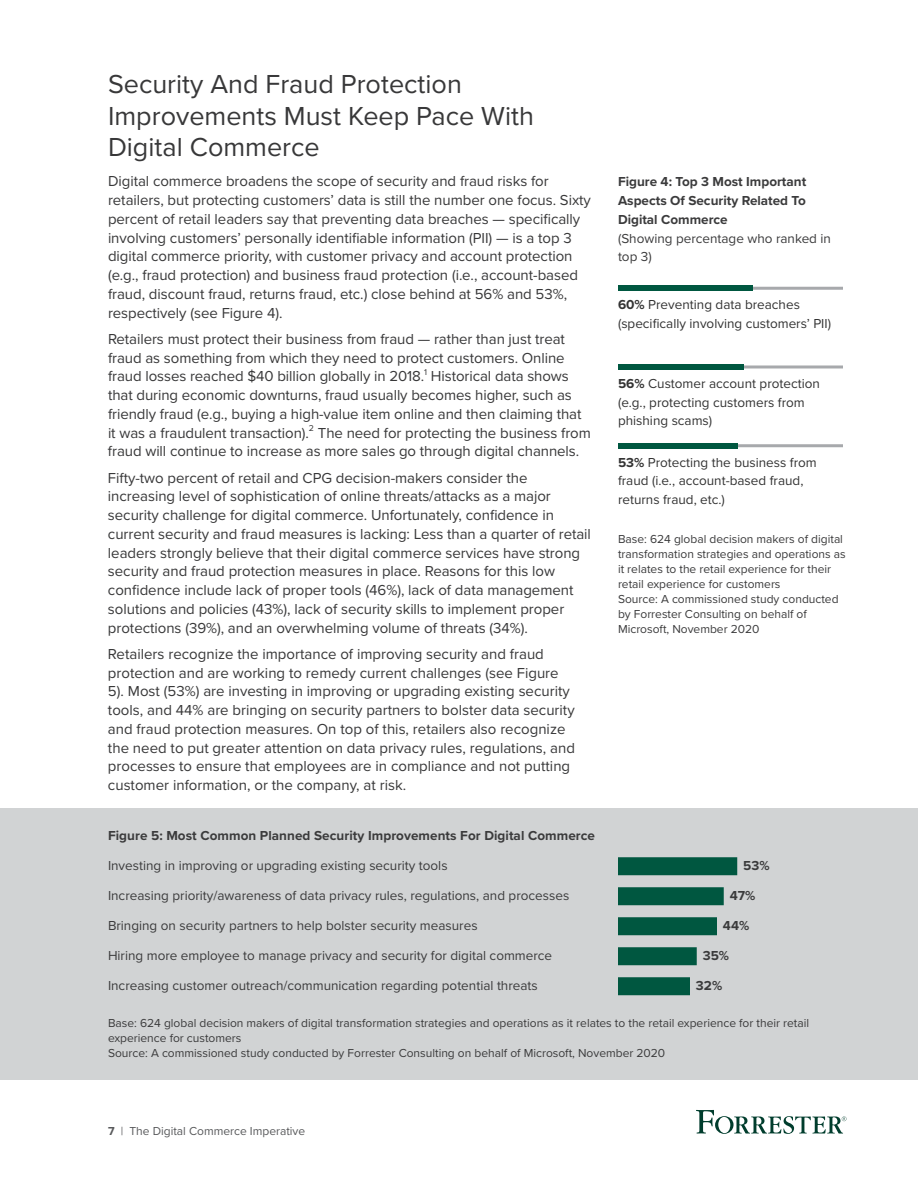
<style>
.page{position:relative;width:918px;height:1188px;background:#fff}
.page>*{position:absolute;margin:0;border:0;box-sizing:border-box;transform-origin:0 0}
.t1{font:27px/31.5px "Proxima Nova";color:#383839}
.t2{font:15px/18.8px "Proxima Nova";letter-spacing:-.005em;color:#383839}
.t3{font:13.5px/18.8px "Proxima Nova";color:#3b3b3c}
.t4{font:13.5px/18.8px "Proxima Nova";color:#333}
.t5{font:700 13.5px/18.8px "Proxima Nova";letter-spacing:.005em;color:#3b3b3c;text-align:justify}
.t6{font:12px/15px "Proxima Nova";color:#3b3b3c}
.t7{font:12px "Proxima Nova";color:#58595b}
.s1{font-weight:700}
</style>
<div class="page">
<svg style="left:696px;top:1110px;width:150px;height:24px"></svg>
<div style="left:0;top:808px;width:918px;height:272px;background:#d1d3d4"></div>
<svg style="left:618px;top:857px;width:120px;height:19px;background:#0c5e48"></svg>
<svg style="left:618px;top:887px;width:106px;height:19px;background:#0b5d48"></svg>
<svg style="left:618px;top:917px;width:99px;height:19px;background:#0b5d47"></svg>
<svg style="left:618px;top:947px;width:79px;height:19px;background:#0b5d48"></svg>
<svg style="left:618px;top:977px;width:72px;height:19px"></svg>
<hr style="left:618px;top:287px;width:225px;height:3px;background:#a7a9ac">
<div style="left:618px;top:285px;width:135px;height:6px;background:#005740"></div>
<hr style="left:618px;top:365px;width:225px;height:3px;background:#a7a9ac">
<div style="left:618px;top:364px;width:126px;height:6px;background:#005740"></div>
<hr style="left:618px;top:444px;width:225px;height:3px;background:#a7a9ac">
<div style="left:618px;top:443px;width:119px;height:6px;background:#005740"></div>
<h1 class="t1" style="left:108px;top:67px;width:428px">Security And Fraud Protection<br>Improvements Must Keep Pace With<br>Digital Commerce</h1>
<p class="t2" style="left:108px;top:171px;width:485px">Digital commerce broadens the scope of security and fraud risks for retailers, but protecting customers’ data is still the number one focus. Sixty percent of retail leaders say that preventing data breaches — specifically involving customers’ personally identifiable information (PII) — is a top 3 digital commerce priority, with customer privacy and account protection (e.g., fraud protection) and business fraud protection (i.e., account-based fraud, discount fraud, returns fraud, etc.) close behind at 56% and 53%, respectively (see Figure 4).</p>
<p class="t2" style="left:108px;top:329px;width:484px">Retailers must protect their business from fraud — rather than just treat fraud as something from which they need to protect customers. Online fraud losses reached $40 billion globally in 2018.<sup>1</sup> Historical data shows that during economic downturns, fraud usually becomes higher, such as friendly fraud (e.g., buying a high-value item online and then claiming that it was a fraudulent transaction).<sup>2</sup> The need for protecting the business from fraud will continue to increase as more sales go through digital channels.</p>
<p class="t2" style="left:108px;top:468px;width:485px">Fifty-two percent of retail and CPG decision-makers consider the increasing level of sophistication of online threats/attacks as a major security challenge for digital commerce. Unfortunately, confidence in current security and fraud measures is lacking: Less than a quarter of retail leaders strongly believe that their digital commerce services have strong security and fraud protection measures in place. Reasons for this low confidence include lack of proper tools (46%), lack of data management solutions and policies (43%), lack of security skills to implement proper protections (39%), and an overwhelming volume of threats (34%).</p>
<p class="t2" style="left:108px;top:644px;width:469px">Retailers recognize the importance of improving security and fraud protection and are working to remedy current challenges (see Figure 5). Most (53%) are investing in improving or upgrading existing security tools, and 44% are bringing on security partners to bolster data security and fraud protection measures. On top of this, retailers also recognize the need to put greater attention on data privacy rules, regulations, and processes to ensure that employees are in compliance and not putting customer information, or the company, at risk.</p>
<p class="t5" style="left:108px;top:826px;width:489px">Figure 5: Most Common Planned Security Improvements For Digital Commerce</p>
<p class="t3" style="left:108px;top:856px;width:341px">Investing in improving or upgrading existing security tools</p>
<p class="t5" style="left:743px;top:856px;width:28px">53%</p>
<p class="t3" style="left:108px;top:886px;width:463px">Increasing priority/awareness of data privacy rules, regulations, and processes</p>
<p class="t5" style="left:730px;top:886px;width:27px">47%</p>
<p class="t3" style="left:108px;top:916px;width:371px">Bringing on security partners to help bolster security measures</p>
<p class="t5" style="left:723px;top:916px;width:28px">44%</p>
<p class="t3" style="left:108px;top:946px;width:446px">Hiring more employee to manage privacy and security for digital commerce</p>
<p class="t5" style="left:703px;top:946px;width:28px">35%</p>
<p class="t3" style="left:108px;top:976px;width:431px">Increasing customer outreach/communication regarding potential threats</p>
<p class="t5" style="left:696px;top:976px;width:28px">32%</p>
<p class="t6" style="left:108px;top:1014px;width:703px">Base: 624 global decision makers of digital transformation strategies and operations as it relates to the retail experience for their retail experience for customers<br>Source: A commissioned study conducted by Forrester Consulting on behalf of Microsoft, November 2020</p>
<p class="t5" style="left:618px;top:172px;width:190px">Figure 4: Top 3 Most Important Aspects Of Security Related To Digital Commerce</p>
<p class="t3" style="left:618px;top:228px;width:215px">(Showing percentage who ranked in top 3)</p>
<p class="t4" style="left:618px;top:295px;width:215px"><span class="s1">60%</span> Preventing data breaches (specifically involving customers’ PII)</p>
<p class="t4" style="left:618px;top:374px;width:203px"><span class="s1">56%</span> Customer account protection (e.g., protecting customers from phishing scams)</p>
<p class="t4" style="left:618px;top:452px;width:200px"><span class="s1">53%</span> Protecting the business from fraud (i.e., account-based fraud, returns fraud, etc.)</p>
<p class="t6" style="left:618px;top:531px;width:229px">Base: 624 global decision makers of digital transformation strategies and operations as it relates to the retail experience for their retail experience for customers<br>Source: A commissioned study conducted by Forrester Consulting on behalf of Microsoft, November 2020</p>
<p class="t7" style="left:108px;top:1122px;width:199px"><span class="s1">7</span> | The Digital Commerce Imperative</p>
</div>
